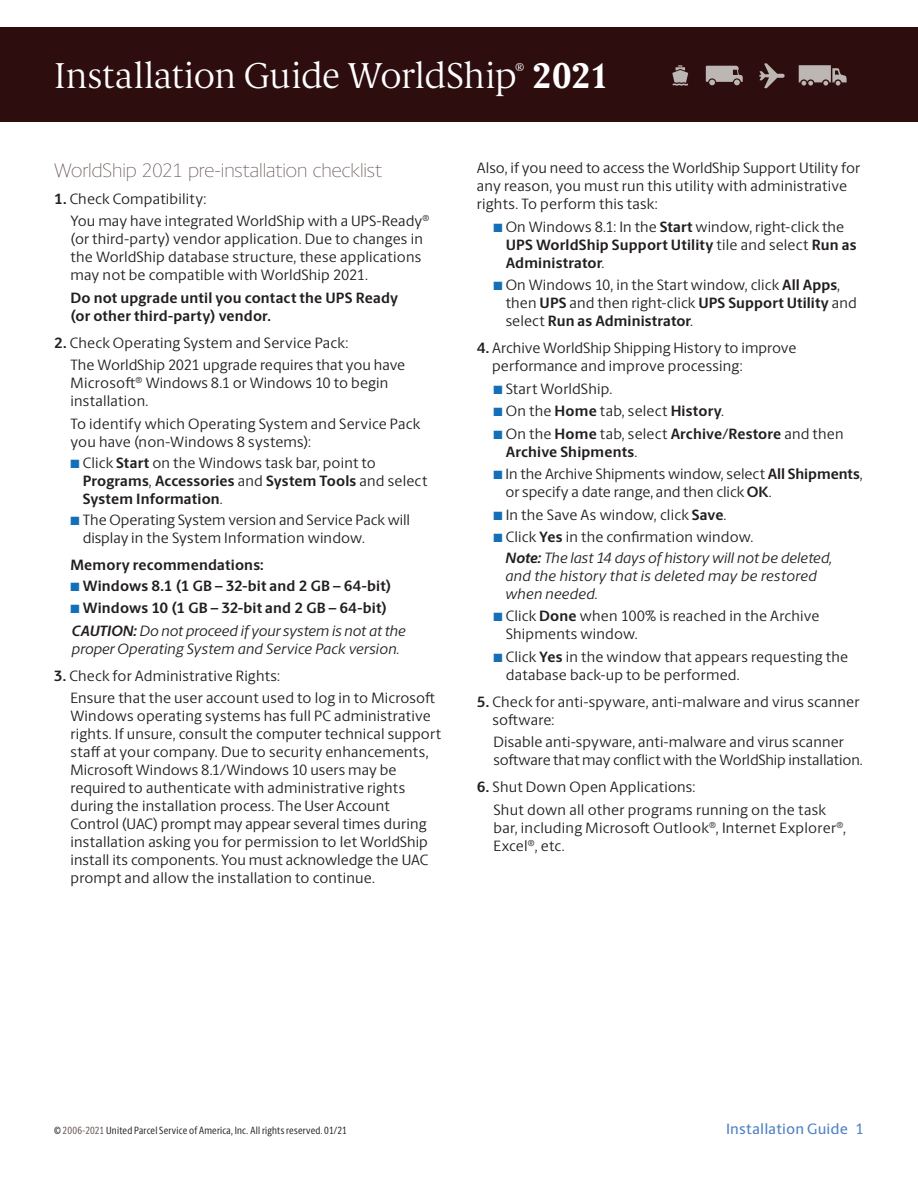
<style>
.page{position:relative;width:918px;height:1188px;background:#fff}
.page>*{position:absolute;margin:0;border:0;box-sizing:border-box;transform-origin:0 0}
.t1{font:200 36px "UPS Berlingske Serif Tx";letter-spacing:-.005em;color:#fff}
.t2{font:200 19.5px "UPS Berlingske Sans";letter-spacing:-.005em;color:#64504f}
.t3{font:15px/18px "UPS Berlingske Sans";letter-spacing:.01em;color:#231f20}
.t4{font:700 15px/18px "UPS Berlingske Sans";letter-spacing:.01em;color:#231f20}
.t5{font:italic 15px/20.2px "UPS Berlingske Sans";letter-spacing:.01em;color:#231f20}
.t6{font:500 15px "UPS Berlingske Sans";letter-spacing:.01em;color:#5181c2}
.t7{font:10.5px "UPS Berlingske Sans Cn";letter-spacing:.02em;color:#231f20}
.s1{font-weight:700}
.s2{color:#136fb8}
.s3{font-weight:400}
.s4{font-style:italic}
.s5{font-weight:400;font-style:italic}
.s6{font-style:normal}
.s7{font-weight:700;font-style:normal}
.s8{color:#64504f}
</style>
<div class="page">
<div style="left:0;top:27px;width:918px;height:95px;background:#2e0d0f"></div>
<svg style="left:672px;top:65px;width:16px;height:21px"></svg>
<svg style="left:706px;top:66px;width:37px;height:20px"></svg>
<svg style="left:759px;top:63px;width:26px;height:25px"></svg>
<svg style="left:799px;top:65px;width:48px;height:21px"></svg>
<h1 class="t1" style="left:54px;top:50px;width:557px">Installation Guide WorldShip<sup>®</sup> <span class="s1">2021</span></h1>
<h2 class="t2" style="left:54px;top:159px;width:330px">WorldShip 2021 pre-installation checklist</h2>
<p class="t3" style="left:70px;top:187px;width:360px;line-height:22.5px;text-indent:-16px"><span class="s1">1.</span> Check Compatibility:<br>You may have integrated WorldShip with a UPS-Ready<sup>®</sup></p>
<p class="t3" style="left:71px;top:229px;width:354px;text-align:justify">(or third-party) vendor application. Due to changes in the WorldShip database structure, these applications may not be compatible with WorldShip 2021.</p>
<p class="t4" style="left:71px;top:288px;width:329px">Do not upgrade until you contact the UPS Ready (or other third-party) vendor.</p>
<p class="t3" style="left:71px;top:331px;width:336px;line-height:22.5px;text-indent:-16px"><span class="s1">2.</span> Check Operating System and Service Pack:<br>The WorldShip 2021 upgrade requires that you have</p>
<p class="t3" style="left:71px;top:373px;width:320px">Microsoft<sup>®</sup> Windows 8.1 or Windows 10 to begin installation.</p>
<p class="t3" style="left:71px;top:414px;width:351px">To identify which Operating System and Service Pack you have (non-Windows 8 systems):</p>
<p class="t4" style="left:83px;top:453px;width:346px;text-indent:-12px"><span class="s2">■</span> <span class="s3">Click</span> Start <span class="s3">on the Windows task bar, point to<br></span>Programs<span class="s3">,</span> Accessories <span class="s3">and</span> System Tools <span class="s3">and select<br></span>System Information<span class="s3">.</span></p>
<p class="t3" style="left:83px;top:510px;width:329px;text-indent:-12px"><span class="s2">■</span> The Operating System version and Service Pack will display in the System Information window.</p>
<p class="t4" style="left:70px;top:555px;width:195px">Memory recommendations:</p>
<p class="t4" style="left:70px;top:576px;width:322px"><span class="s2">■</span> Windows 8.1 (1 GB – 32-bit and 2 GB – 64-bit)</p>
<p class="t4" style="left:70px;top:597px;width:337px;line-height:22.5px"><span class="s2">■</span> Windows 10 (1 GB – 32-bit and 2 GB – 64-bit)<br><span class="s4">CAUTION:</span> <span class="s5">Do not proceed if your system is not at the</span></p>
<p class="t5" style="left:72px;top:638px;width:329px">proper Operating System and Service Pack version.</p>
<p class="t3" style="left:70px;top:664px;width:366px;line-height:22.5px;text-indent:-16px"><span class="s1">3.</span> Check for Administrative Rights:<br>Ensure that the user account used to log in to Microsoft</p>
<p class="t3" style="left:70px;top:706px;width:372px">Windows operating systems has full PC administrative rights. If unsure, consult the computer technical support staff at your company. Due to security enhancements, Microsoft Windows 8.1/Windows 10 users may be required to authenticate with administrative rights during the installation process. The User Account Control (UAC) prompt may appear several times during installation asking you for permission to let WorldShip install its components. You must acknowledge the UAC prompt and allow the installation to continue.</p>
<p class="t3" style="left:477px;top:159px;width:385px">Also, if you need to access the WorldShip Support Utility for any reason, you must run this utility with administrative rights. To perform this task:</p>
<p class="t3" style="left:506px;top:217px;width:352px;text-indent:-12px"><span class="s2">■</span> On Windows 8.1: In the <span class="s1">Start</span> window, right-click the<br><span class="s1">UPS WorldShip Support Utility</span> tile and select <span class="s1">Run as<br>Administrator</span>.</p>
<p class="t3" style="left:506px;top:276px;width:353px;text-indent:-12px"><span class="s2">■</span> On Windows 10, in the Start window, click <span class="s1">All Apps</span>, then <span class="s1">UPS</span> and then right-click <span class="s1">UPS Support Utility</span> and select <span class="s1">Run as Administrator</span>.</p>
<p class="t3" style="left:492px;top:339px;width:306px;text-indent:-15px"><span class="s1">4.</span> Archive WorldShip Shipping History to improve performance and improve processing:</p>
<p class="t3" style="left:494px;top:379px;width:120px"><span class="s2">■</span> Start WorldShip.</p>
<p class="t3" style="left:494px;top:402px;width:232px"><span class="s2">■</span> On the <span class="s1">Home</span> tab, select <span class="s1">History</span>.</p>
<p class="t4" style="left:506px;top:424px;width:339px;text-indent:-12px"><span class="s2">■</span> <span class="s3">On the</span> Home <span class="s3">tab, select</span> Archive/Restore <span class="s3">and then<br></span>Archive Shipments<span class="s3">.</span></p>
<p class="t3" style="left:506px;top:465px;width:359px;text-indent:-12px"><span class="s2">■</span> In the Archive Shipments window, select <span class="s1">All Shipments</span>, or specify a date range, and then click <span class="s1">OK</span>.</p>
<p class="t3" style="left:494px;top:505px;width:234px"><span class="s2">■</span> In the Save As window, click <span class="s1">Save</span>.</p>
<p class="t5" style="left:505px;top:526px;width:328px;text-indent:-12px"><span class="s2">■</span> <span class="s6">Click</span> <span class="s7">Yes</span> <span class="s6">in the confirmation window.<br></span><span class="s1">Note:</span> The last 14 days of history will not be deleted,</p>
<p class="t5" style="left:505px;top:566px;width:313px;line-height:18px">and the history that is deleted may be restored when needed.</p>
<p class="t3" style="left:506px;top:606px;width:315px;text-indent:-12px"><span class="s2">■</span> Click <span class="s1">Done</span> when 100% is reached in the Archive<br>Shipments window.</p>
<p class="t3" style="left:506px;top:647px;width:344px;text-indent:-12px"><span class="s2">■</span> Click <span class="s1">Yes</span> in the window that appears requesting the database back-up to be performed.</p>
<p class="t3" style="left:492px;top:692px;width:368px;text-indent:-15px"><span class="s1">5.</span> Check for anti-spyware, anti-malware and virus scanner software:</p>
<p class="t3" style="left:493px;top:732px;width:371px">Disable anti-spyware, anti-malware and virus scanner software that may conflict with the WorldShip installation.</p>
<p class="t3" style="left:493px;top:775px;width:334px;line-height:22.5px;text-indent:-16px"><span class="s1">6.</span> Shut Down Open Applications:<br>Shut down all other programs running on the task</p>
<p class="t3" style="left:493px;top:818px;width:354px">bar, including Microsoft Outlook<sup>®</sup>, Internet Explorer<sup>®</sup>,<br>Excel<sup>®</sup>, etc.</p>
<p class="t7" style="left:54px;top:1123px;width:294px">© <span class="s8">2006-2021</span> United Parcel Service of America, Inc. All rights reserved. 01/21</p>
<p class="t6" style="left:726px;top:1117px;width:139px">Installation Guide 1</p>
</div>
